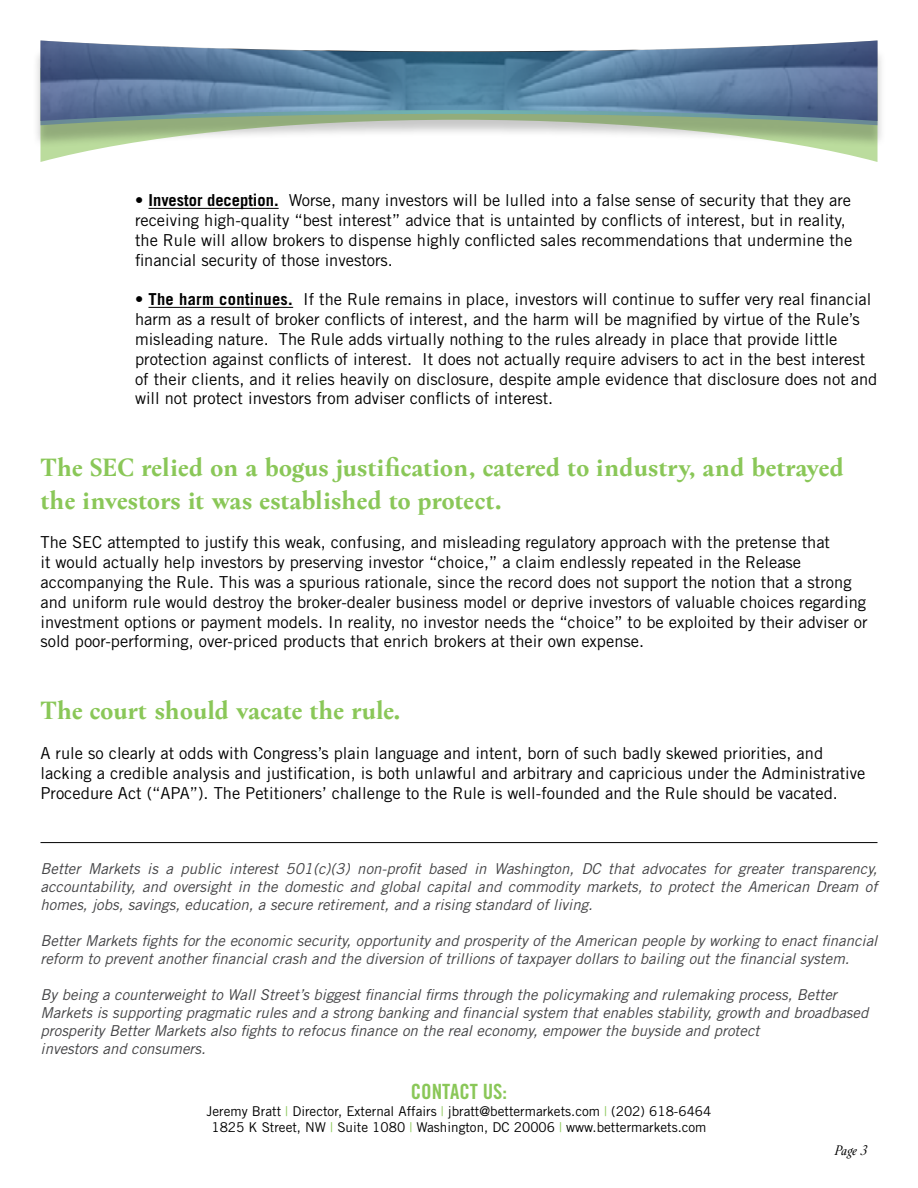
<style>
.page{position:relative;width:918px;height:1188px;background:#fff}
.page>*{position:absolute;margin:0;border:0;box-sizing:border-box;transform-origin:0 0}
.t1{font:900 27px/32.4px "W Hermann";letter-spacing:-.01em;color:#8ac758}
.t2{font:21px "Trade Gothic LT Std Bd Cn 20";color:#8ac758}
.t3{font:16.5px/19.8px "Trade Gothic LT Std";color:#000}
.t4{font:italic 15px/18px "Trade Gothic LT Std";color:#434345}
.t5{font:italic 15px "W Hermann";color:#000}
.t6{font:13.5px/16.2px "Trade Gothic LT Std";color:#000;text-align:center}
.s1{font-weight:700}
.s2{color:#8ac758}
</style>
<div class="page">
<svg style="left:40px;top:148px;width:838px;height:14px"></svg>
<hr style="left:148px;top:208px;width:131px;height:1px;background:#000">
<hr style="left:148px;top:307px;width:145px;height:1px;background:#000">
<div style="left:32px;top:47px;width:854px;height:101px;background:#000;opacity:.41"></div>
<svg style="left:40px;top:40px;width:838px;height:85px;background:#6c8ba3"></svg>
<hr style="left:40px;top:842px;width:838px;height:1px;background:#000">
<p class="t3" style="left:135px;top:190px;width:719px">• <span class="s1">Investor deception.</span> Worse, many investors will be lulled into a false sense of security that they are receiving high-quality “best interest” advice that is untainted by conflicts of interest, but in reality, the Rule will allow brokers to dispense highly conflicted sales recommendations that undermine the financial security of those investors.</p>
<p class="t3" style="left:135px;top:289px;width:744px">• <span class="s1">The harm continues.</span> If the Rule remains in place, investors will continue to suffer very real financial harm as a result of broker conflicts of interest, and the harm will be magnified by virtue of the Rule’s misleading nature. The Rule adds virtually nothing to the rules already in place that provide little protection against conflicts of interest. It does not actually require advisers to act in the best interest of their clients, and it relies heavily on disclosure, despite ample evidence that disclosure does not and will not protect investors from adviser conflicts of interest.</p>
<h1 class="t1" style="left:40px;top:449px;width:805px">The SEC relied on a bogus justification, catered to industry, and betrayed the investors it was established to protect.</h1>
<p class="t3" style="left:40px;top:532px;width:829px">The SEC attempted to justify this weak, confusing, and misleading regulatory approach with the pretense that<br>it would actually help investors by preserving investor “choice,” a claim endlessly repeated in the Release accompanying the Rule. This was a spurious rationale, since the record does not support the notion that a strong and uniform rule would destroy the broker-dealer business model or deprive investors of valuable choices regarding investment options or payment models. In reality, no investor needs the “choice” to be exploited by their adviser or sold poor-performing, over-priced products that enrich brokers at their own expense.</p>
<h1 class="t1" style="left:40px;top:692px;width:362px">The court should vacate the rule.</h1>
<p class="t3" style="left:40px;top:743px;width:826px">A rule so clearly at odds with Congress’s plain language and intent, born of such badly skewed priorities, and lacking a credible analysis and justification, is both unlawful and arbitrary and capricious under the Administrative<br>Procedure Act (“APA”). The Petitioners’ challenge to the Rule is well-founded and the Rule should be vacated.</p>
<p class="t4" style="left:40px;top:860px;width:839px;text-align:justify">Better Markets is a public interest 501(c)(3) non-profit based in Washington, DC that advocates for greater transparency, accountability, and oversight in the domestic and global capital and commodity markets, to protect the American Dream of homes, jobs, savings, education, a secure retirement, and a rising standard of living.</p>
<p class="t4" style="left:40px;top:932px;width:839px">Better Markets fights for the economic security, opportunity and prosperity of the American people by working to enact financial reform to prevent another financial crash and the diversion of trillions of taxpayer dollars to bailing out the financial system.</p>
<p class="t4" style="left:40px;top:986px;width:829px">By being a counterweight to Wall Street’s biggest financial firms through the policymaking and rulemaking process, Better Markets is supporting pragmatic rules and a strong banking and financial system that enables stability, growth and broadbased prosperity Better Markets also fights to refocus finance on the real economy, empower the buyside and protect<br>investors and consumers.</p>
<p class="t2" style="left:411px;top:1079px;width:98px">CONTACT US:</p>
<p class="t6" style="left:207px;top:1103px;width:506px">Jeremy Bratt <span class="s2">|</span> Director, External Affairs <span class="s2">|</span> jbratt@bettermarkets.com <span class="s2">|</span> (202) 618-6464<br>1825 K Street, NW <span class="s2">|</span> Suite 1080 <span class="s2">|</span> Washington, DC 20006 <span class="s2">|</span> www.bettermarkets.com</p>
<p class="t5" style="left:835px;top:1139px;width:34px">Page 3</p>
</div>
